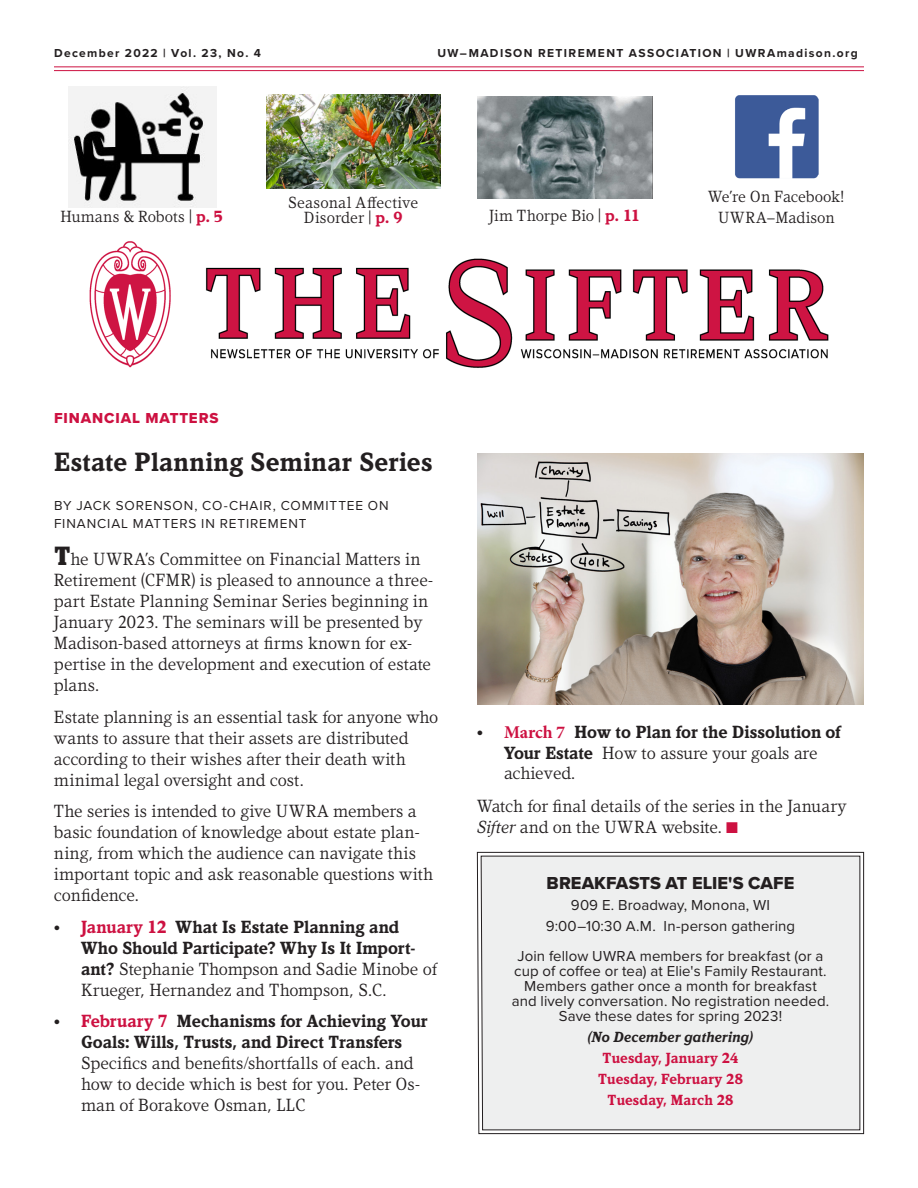
<style>
.page{position:relative;width:918px;height:1188px;background:#fff}
.page>*{position:absolute;margin:0;border:0;box-sizing:border-box;transform-origin:0 0}
.HED3-KandalBold-18-1{font:700 27px "Kandal";letter-spacing:.015em;color:#231f20}
.TEXTPLUS-Kandal-Book{font:18px/21px "Kandal";color:#231f20}
.t1{font:700 18px/20.5px "Kandal";color:#231f20}
.t2{font:18px "Proxima Nova Extrabld";color:#231f20}
.REFER-Kandal-Book-11{font:16.5px/15px "Kandal";letter-spacing:.01em;color:#231f20;text-align:center}
.t3{font:15px/15px "Proxima Nova";letter-spacing:.01em;color:#231f20;text-align:center}
.t4{font:italic 700 15px/21px "Kandal";letter-spacing:.005em;color:#231f20;text-align:center}
.t5{font:700 15px "Kandal";letter-spacing:.01em;color:#cd1141}
.KICKER-ProximaBlk-Re{font:15px "Proxima Nova Extrabld";letter-spacing:.06em;color:#cd1141}
.BYLINE-ProximaReg-9{font:13.5px/18px "Proxima Nova";letter-spacing:.065em;color:#231f20}
.t6{font:700 12px "Proxima Nova";letter-spacing:.115em;color:#231f20}
.s1{font-weight:700;color:#cd1141}
.s2{font-weight:900;font-size:27px}
.s3{font-weight:700}
.s4{font-weight:400}
.s5{font-family:"Minion Pro";color:#cd1141}
.s6{font-style:italic}
.s7{color:#cd1141}
.s8{font-style:normal;color:#cd1141}
</style>
<div class="page">
<img style="left:735px;top:95px;width:83px;height:83px">
<img style="left:89px;top:241px;width:740px;height:127px">
<hr style="left:54px;top:66px;width:810px;height:1px;background:#cd1141">
<hr style="left:54px;top:70px;width:810px;height:1px;background:#cd1141">
<img style="left:68px;top:87px;width:149px;height:120px">
<img style="left:267px;top:94px;width:174px;height:95px">
<img style="left:477px;top:96px;width:175px;height:103px">
<img style="left:477px;top:453px;width:387px;height:252px">
<svg style="left:477px;top:852px;width:387px;height:282px"></svg>
<div style="left:480px;top:855px;width:381px;height:276px;background:#eeefef"></div>
<p class="t6" style="left:54px;top:45px;width:209px">December 2022 | Vol. 23, No. 4</p>
<p class="t6" style="left:437px;top:45px;width:422px">UW–MADISON RETIREMENT ASSOCIATION | UWRAmadison.org</p>
<p class="REFER-Kandal-Book-11" style="left:708px;top:189px;width:138px">We’re On Facebook!</p>
<p class="REFER-Kandal-Book-11" style="left:288px;top:195px;width:132px">Seasonal Affective<br>Disorder | <span class="s1">p. 9</span></p>
<p class="REFER-Kandal-Book-11" style="left:489px;top:208px;width:153px">Jim Thorpe Bio | <span class="s1">p. 11</span></p>
<p class="REFER-Kandal-Book-11" style="left:60px;top:209px;width:164px">Humans &amp; Robots | <span class="s1">p. 5</span></p>
<p class="REFER-Kandal-Book-11" style="left:718px;top:210px;width:118px">UWRA–Madison</p>
<p class="KICKER-ProximaBlk-Re" style="left:54px;top:407px;width:166px">FINANCIAL MATTERS</p>
<p class="HED3-KandalBold-18-1" style="left:54px;top:447px;width:380px">Estate Planning Seminar Series</p>
<p class="BYLINE-ProximaReg-9" style="left:54px;top:496px;width:336px">BY JACK SORENSON, CO-CHAIR, COMMITTEE ON<br>FINANCIAL MATTERS IN RETIREMENT</p>
<p class="TEXTPLUS-Kandal-Book" style="left:54px;top:549px;width:381px"><span class="s2">T</span>he UWRA’s Committee on Financial Matters in Retirement (CFMR) is pleased to announce a three&shy;part Estate Planning Seminar Series beginning in January 2023. The seminars will be presented by Madison-based attorneys at firms known for ex&shy;pertise in the development and execution of estate plans.</p>
<p class="TEXTPLUS-Kandal-Book" style="left:54px;top:706px;width:386px">Estate planning is an essential task for anyone who wants to assure that their assets are distributed according to their wishes after their death with minimal legal oversight and cost.</p>
<p class="TEXTPLUS-Kandal-Book" style="left:54px;top:801px;width:381px">The series is intended to give UWRA members a basic foundation of knowledge about estate plan&shy;ning, from which the audience can navigate this important topic and ask reasonable questions with confidence.</p>
<p class="TEXTPLUS-Kandal-Book" style="left:81px;top:916px;width:357px;text-indent:-27px">• <span class="s1">January 12</span> <span class="s3">What Is Estate Planning and Who Should Participate? Why Is It Import&shy;ant?</span> Stephanie Thompson and Sadie Minobe of Krueger, Hernandez and Thompson, S.C.</p>
<p class="TEXTPLUS-Kandal-Book" style="left:81px;top:1011px;width:348px;text-indent:-27px">• <span class="s1">February 7</span> <span class="s3">Mechanisms for Achieving Your Goals: Wills, Trusts, and Direct Transfers </span>Specifics and benefits/shortfalls of each. and how to decide which is best for you. Peter Os&shy;man of Borakove Osman, LLC</p>
<p class="t1" style="left:504px;top:722px;width:338px;text-indent:-27px"><span class="s4">•</span> <span class="s5">March 7</span> How to Plan for the Dissolution of<br>Your Estate <span class="s4">How to assure your goals are achieved.</span></p>
<p class="TEXTPLUS-Kandal-Book" style="left:477px;top:795px;width:371px">Watch for final details of the series in the January<br><span class="s6">Sifter</span> and on the UWRA website. <span class="s7">■</span></p>
<p class="t2" style="left:547px;top:869px;width:249px">BREAKFASTS AT ELIE'S CAFE</p>
<p class="t3" style="left:571px;top:897px;width:201px">909 E. Broadway, Monona, WI</p>
<p class="t3" style="left:546px;top:918px;width:251px">9:00–10:30 A.M. In-person gathering</p>
<p class="t3" style="left:512px;top:948px;width:319px">Join fellow UWRA members for breakfast (or a cup of coffee or tea) at Elie's Family Restaurant.<br>Members gather once a month for breakfast and lively conversation. No registration needed.<br>Save these dates for spring 2023!</p>
<p class="t4" style="left:588px;top:1026px;width:167px">(No December gathering)<br><span class="s8">Tuesday, January 24</span></p>
<p class="t5" style="left:598px;top:1070px;width:146px">Tuesday, February 28</p>
<p class="t5" style="left:608px;top:1091px;width:127px">Tuesday, March 28</p>
</div>
